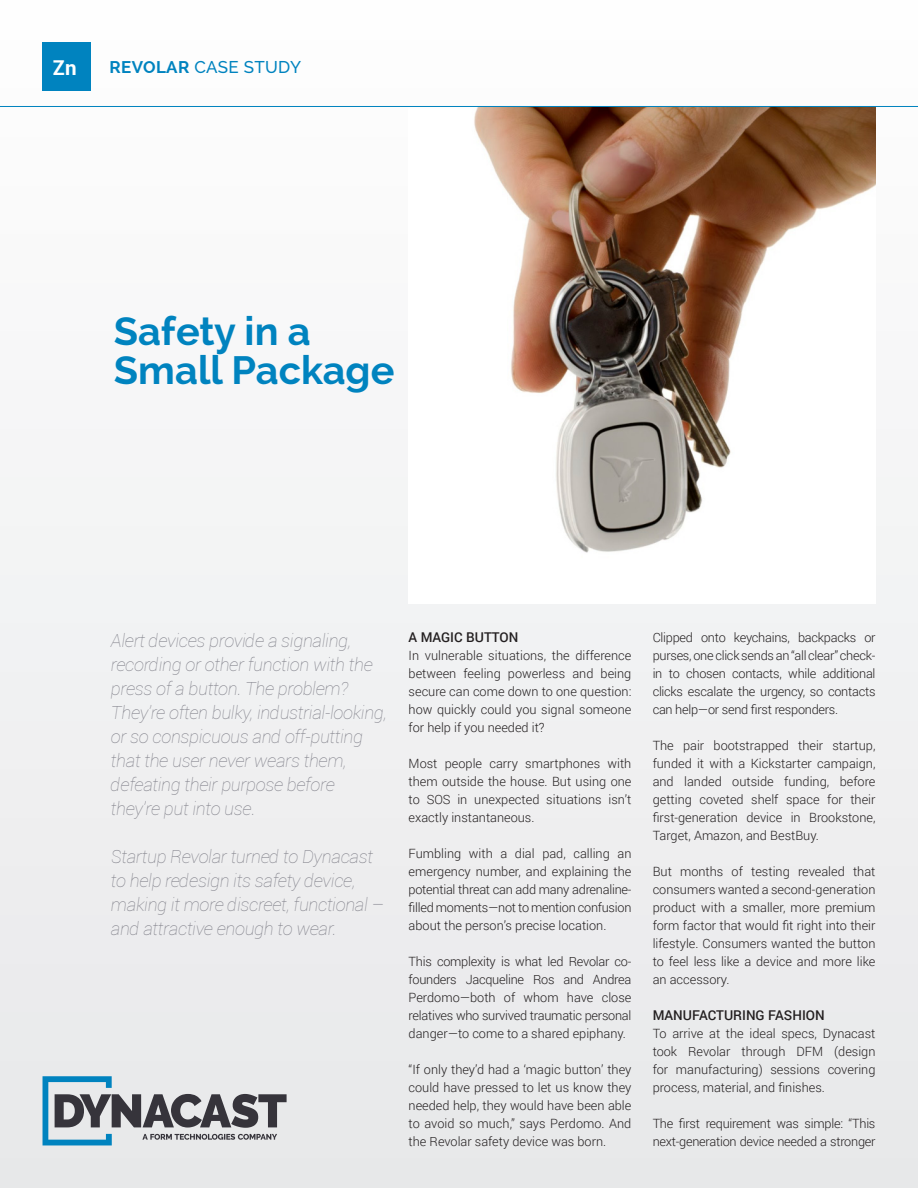
<style>
.page{position:relative;width:918px;height:1188px;background:#fff}
.page>*{position:absolute;margin:0;border:0;box-sizing:border-box;transform-origin:0 0}
.t1{font:700 39.6px/39px "Raleway";color:#0083bf}
.t2{font:700 20.4px "Roboto";color:#fff}
.t3{font:900 20.4px "Raleway";color:#fff}
.t4{font:italic 100 18px/24px "Roboto";letter-spacing:-.015em;color:#82828b}
.t5{font:500 16.95px "Raleway";letter-spacing:.02em;color:#0083bf}
.t6{font:500 13.5px "Roboto";color:#231f20}
.t7{font:300 12.75px/18px "Roboto";color:#231f20;text-align:justify}
.t8{font:300 12.75px/18px "Roboto";letter-spacing:-.02em;color:#231f20}
.s1{font-weight:700}
</style>
<div class="page">
<div style="left:0;top:0;width:918px;height:1188px;background:linear-gradient(to right,#f3f3f4,#efeff0)"></div>
<img style="left:409px;top:107px;width:466px;height:497px">
<hr style="left:0;top:106px;width:918px;height:1px;background:#0083bf">
<div style="left:43px;top:43px;width:48px;height:48px;background:#0083bf"></div>
<svg style="left:43px;top:1076px;width:244px;height:69px;background:#a0aab2"></svg>
<p class="t3" style="left:55px;top:54px;width:23px">Al</p>
<p class="t5" style="left:109px;top:57px;width:193px"><span class="s1">REVOLAR</span> CASE STUDY</p>
<p class="t2" style="left:53px;top:53px;width:26px">Zn</p>
<p class="t1" style="left:114px;top:312px;width:282px">Safety in a<br>Small Package</p>
<p class="t4" style="left:111px;top:628px;width:277px">Alert devices provide a signaling, recording or other function with the press of a button. The problem?<br>They’re often bulky, industrial-looking, or so conspicuous and off-putting that the user never wears them, defeating their purpose before they’re put into use.</p>
<p class="t4" style="left:111px;top:844px;width:275px">Startup Revolar turned to Dynacast to help redesign its safety device, making it more discreet, functional – and attractive enough to wear.</p>
<p class="t6" style="left:409px;top:628px;width:111px">A MAGIC BUTTON</p>
<p class="t7" style="left:409px;top:646px;width:224px">In vulnerable situations, the difference between feeling powerless and being secure can come down to one question: how quickly could you signal someone for help if you needed it?</p>
<p class="t7" style="left:409px;top:754px;width:224px">Most people carry smartphones with them outside the house. But using one to SOS in unexpected situations isn’t exactly instantaneous.</p>
<p class="t7" style="left:409px;top:844px;width:224px">Fumbling with a dial pad, calling an emergency number, and explaining the potential threat can add many adrenaline&shy;filled moments—not to mention confusion about the person’s precise location.</p>
<p class="t7" style="left:409px;top:952px;width:224px">This complexity is what led Revolar co&shy;founders Jacqueline Ros and Andrea Perdomo—both of whom have close relatives who survived traumatic personal danger—to come to a shared epiphany.</p>
<p class="t7" style="left:409px;top:1060px;width:224px">“If only they’d had a ‘magic button’ they could have pressed to let us know they needed help, they would have been able to avoid so much,” says Perdomo. And the Revolar safety device was born.</p>
<p class="t7" style="left:653px;top:628px;width:224px">Clipped onto keychains, backpacks or purses, one click sends an “all clear” check&shy;in to chosen contacts, while additional clicks escalate the urgency, so contacts can help—or send first responders.</p>
<p class="t7" style="left:653px;top:736px;width:224px">The pair bootstrapped their startup, funded it with a Kickstarter campaign, and landed outside funding, before getting coveted shelf space for their first-generation device in Brookstone, Target, Amazon, and BestBuy.</p>
<p class="t7" style="left:653px;top:862px;width:224px">But months of testing revealed that consumers wanted a second-generation product with a smaller, more premium form factor that would fit right into their lifestyle. Consumers wanted the button to feel less like a device and more like an accessory.</p>
<p class="t6" style="left:653px;top:1005px;width:174px">MANUFACTURING FASHION</p>
<p class="t7" style="left:653px;top:1024px;width:224px">To arrive at the ideal specs, Dynacast took Revolar through DFM (design for manufacturing) sessions covering process, material, and finishes.</p>
<p class="t8" style="left:653px;top:1114px;width:224px">The first requirement was simple: “This next-generation device needed a stronger</p>
</div>
